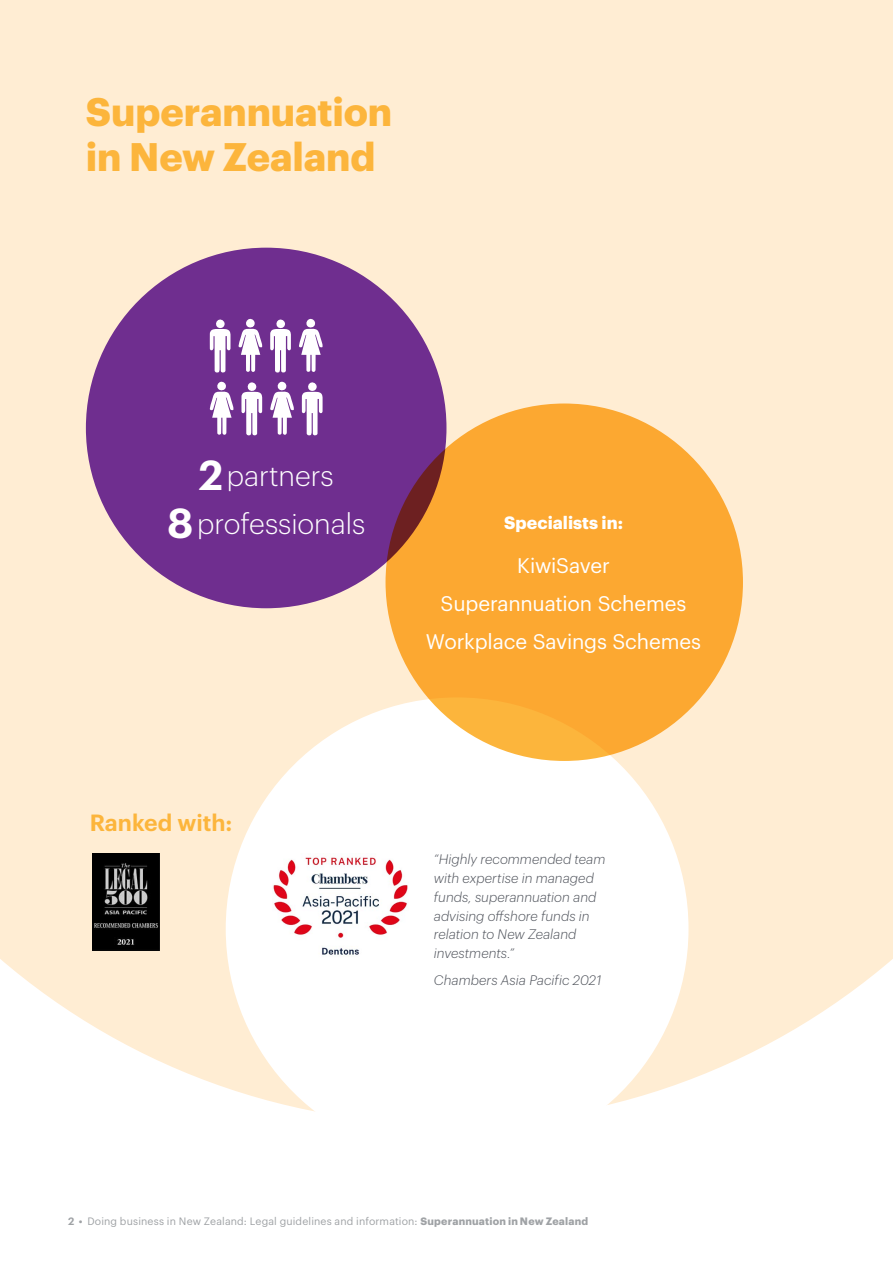
<style>
.page{position:relative;width:893px;height:1263px;background:#fff}
.page>*{position:absolute;margin:0;border:0;box-sizing:border-box;transform-origin:0 0}
.t1{font:700 39px/45px "Dentons Sans";letter-spacing:-.005em;color:#fcb53c}
.t2{font:300 28.35px "Dentons Sans";color:#fff}
.t3{font:600 22.95px "Dentons Sans";color:#fcb53c}
.t4{font:20.7px/38.2px "Dentons Sans";letter-spacing:-.005em;color:#fff;text-align:center}
.t5{font:700 17.55px "Dentons Sans";color:#fff}
.t6{font:italic 300 13.5px/18.8px "Dentons Sans";color:#4e525a}
.t7{font:10.5px "Dentons Sans";letter-spacing:.015em;color:#9fa2a5}
.s1{font-weight:600;font-size:41.1px}
.s2{font-weight:600}
.s3{font-weight:700}
</style>
<div class="page">
<div style="left:0;top:0;width:893px;height:1112px;background:#ffedd3"></div>
<div style="left:226px;top:697px;width:462px;height:463px;background:#fff;border-radius:50%"></div>
<div style="left:86px;top:248px;width:360px;height:360px;background:#6f2e8f;border-radius:50%"></div>
<svg style="left:210px;top:319px;width:21px;height:54px"></svg>
<svg style="left:270px;top:319px;width:21px;height:54px"></svg>
<svg style="left:239px;top:318px;width:24px;height:54px"></svg>
<svg style="left:299px;top:318px;width:24px;height:54px"></svg>
<svg style="left:241px;top:382px;width:21px;height:54px"></svg>
<svg style="left:302px;top:382px;width:21px;height:54px"></svg>
<svg style="left:210px;top:381px;width:24px;height:54px"></svg>
<svg style="left:270px;top:381px;width:24px;height:54px"></svg>
<div style="left:386px;top:403px;width:357px;height:358px;background:linear-gradient(to bottom,#f6a130,#fdad35);border-radius:50%"></div>
<img style="left:92px;top:853px;width:67px;height:97px">
<img style="left:273px;top:857px;width:135px;height:98px">
<h1 class="t1" style="left:86px;top:86px;width:308px">Superannuation in New Zealand</h1>
<h2 class="t2" style="left:199px;top:455px;width:137px"><span class="s1">2</span>partners</h2>
<h2 class="t2" style="left:167px;top:503px;width:200px"><span class="s1">8</span>professionals</h2>
<p class="t5" style="left:504px;top:509px;width:120px">Specialists in:</p>
<h3 class="t4" style="left:426px;top:545px;width:277px">KiwiSaver<br>Superannuation Schemes<br>Workplace Savings Schemes</h3>
<h3 class="t3" style="left:90px;top:805px;width:144px">Ranked with:</h3>
<p class="t6" style="left:434px;top:849px;width:173px">“Highly recommended team with expertise in managed funds, superannuation and advising offshore funds in relation to New Zealand investments.”</p>
<p class="t6" style="left:434px;top:970px;width:169px">Chambers Asia Pacific 2021</p>
<p class="t7" style="left:68px;top:1213px;width:522px"><span class="s2">2 •</span> Doing business in New Zealand: Legal guidelines and information: <span class="s3">Superannuation in New Zealand</span></p>
</div>
